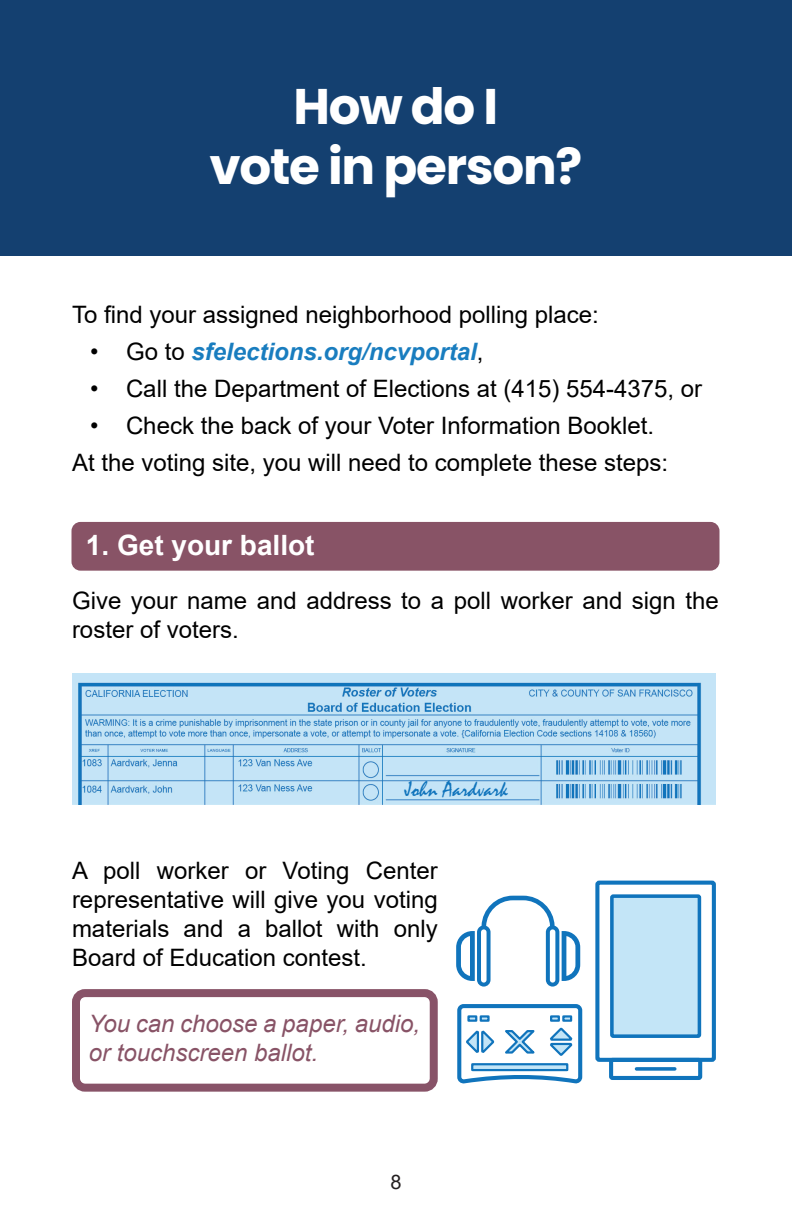
<style>
.page{position:relative;width:792px;height:1224px;background:#fff}
.page>*{position:absolute;margin:0;border:0;box-sizing:border-box;transform-origin:0 0}
.t1{font:700 50px/60px "Poppins";letter-spacing:-.025em;color:#fff;text-align:center}
.t2{font:700 28px "Arial";color:#fff}
.t3{font:24px/28.8px "Arial";color:#000}
.t4{font:italic 24px/28.8px "Arial";color:#885366}
.t5{font:italic 700 24px "Arial";color:#197dbf}
.t6{font:22px "Mistral";color:#1074bc}
.t7{font:20px "Arial";color:#231f20}
.s1{font-weight:400;font-style:normal;color:#000}
</style>
<div class="page">
<div style="left:72px;top:522px;width:648px;height:49px;background:#885366;border-radius:9px"></div>
<img style="left:72px;top:673px;width:644px;height:131px">
<div style="left:0;top:0;width:792px;height:256px;background:#144070"></div>
<div style="left:72px;top:989px;width:366px;height:103px;border:8px solid #885368;border-radius:9px"></div>
<svg style="left:456px;top:896px;width:124px;height:91px"></svg>
<div style="left:595px;top:881px;width:121px;height:181px;border:4px solid #1074bc;border-radius:2px"></div>
<div style="left:612px;top:896px;width:87px;height:140px;background:#c3e5f7"></div>
<div style="left:610px;top:894px;width:91px;height:144px;border:4px solid #1074bc"></div>
<div style="left:609px;top:1058px;width:93px;height:22px;border:4px solid #1074bc;border-radius:2px"></div>
<svg style="left:636px;top:1067px;width:39px;height:4px"></svg>
<svg style="left:457px;top:1004px;width:126px;height:80px"></svg>
<p class="t1" style="left:210px;top:77px;width:374px">How do I<br>vote in person?</p>
<p class="t3" style="left:72px;top:300px;width:528px">To find your assigned neighborhood polling place:</p>
<p class="t5" style="left:90px;top:336px;width:395px"><span class="s1">• Go to</span> sfelections.org/ncvportal<span class="s1">,</span></p>
<p class="t3" style="left:90px;top:374px;width:614px">• Call the Department of Elections at (415) 554-4375, or</p>
<p class="t3" style="left:90px;top:411px;width:566px">• Check the back of your Voter Information Booklet.</p>
<p class="t3" style="left:72px;top:448px;width:598px">At the voting site, you will need to complete these steps:</p>
<p class="t2" style="left:86px;top:525px;width:230px">1. Get your ballot</p>
<p class="t3" style="left:72px;top:586px;width:648px">Give your name and address to a poll worker and sign the roster of voters.</p>
<p class="t6" style="left:405px;top:776px;width:105px">John Aardvark</p>
<p class="t3" style="left:72px;top:856px;width:367px;text-align:justify">A poll worker or Voting Center representative will give you voting materials and a ballot with only Board of Education contest.</p>
<p class="t4" style="left:89px;top:1009px;width:333px">You can choose a paper, audio, or touchscreen ballot.</p>
<p class="t7" style="left:390px;top:1169px;width:13px">8</p>
</div>
